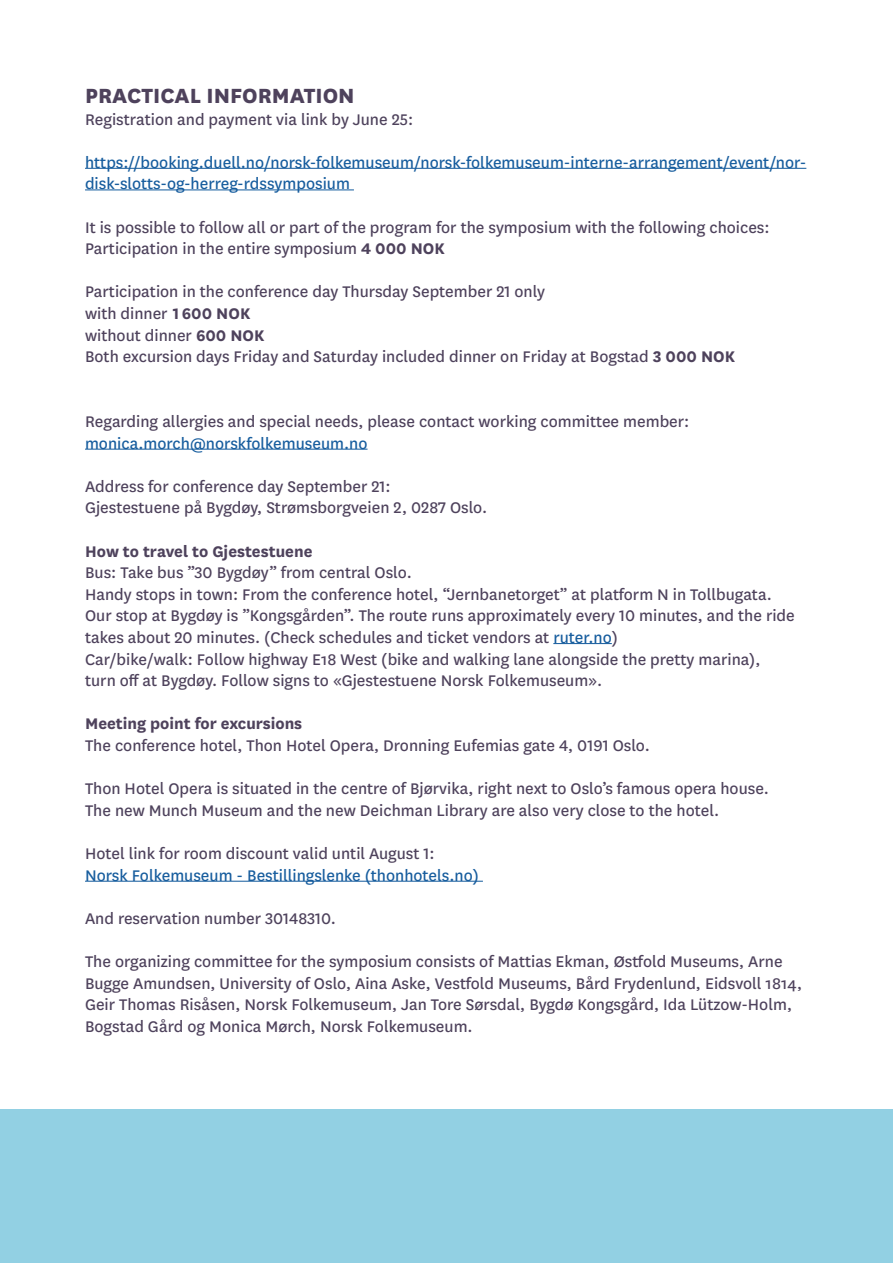
<style>
.page{position:relative;width:893px;height:1263px;background:#fff}
.page>*{position:absolute;margin:0;border:0;box-sizing:border-box;transform-origin:0 0}
.t1{font:800 24px "National";color:#4e425c}
.t2{font:18px/21.6px "National";color:#4e425c}
.t3{font:18px/21.6px "National";color:#175d9e}
.t4{font:700 18px "National";color:#4e425c}
.s1{font-weight:700}
.s2{color:#175d9e}
</style>
<div class="page">
<div style="left:0;top:1109px;width:893px;height:154px;background:#92d0e3"></div>
<hr style="left:85px;top:168px;width:721px;height:1px;background:#175d9e">
<hr style="left:85px;top:189px;width:269px;height:1px;background:#175d9e">
<hr style="left:85px;top:449px;width:283px;height:1px;background:#175d9e">
<hr style="left:553px;top:643px;width:59px;height:1px;background:#175d9e">
<hr style="left:85px;top:881px;width:398px;height:1px;background:#175d9e">
<h1 class="t1" style="left:85px;top:78px;width:271px">PRACTICAL INFORMATION</h1>
<p class="t2" style="left:85px;top:107px;width:330px">Registration and payment via link by June 25:</p>
<p class="t3" style="left:85px;top:151px;width:723px">https://booking.duell.no/norsk-folkemuseum/norsk-folkemuseum-interne-arrangement/event/nor&shy;disk-slotts-og-herreg-rdssymposium</p>
<p class="t2" style="left:85px;top:215px;width:686px">It is possible to follow all or part of the program for the symposium with the following choices:<br>Participation in the entire symposium <span class="s1">4 000 NOK</span></p>
<p class="t2" style="left:85px;top:280px;width:652px">Participation in the conference day Thursday September 21 only<br>with dinner <span class="s1">1 600 NOK<br></span>without dinner <span class="s1">600 NOK<br></span>Both excursion days Friday and Saturday included dinner on Friday at Bogstad <span class="s1">3 000 NOK</span></p>
<p class="t2" style="left:85px;top:410px;width:606px">Regarding allergies and special needs, please contact working committee member:</p>
<p class="t3" style="left:85px;top:431px;width:284px">monica.morch@norskfolkemuseum.no</p>
<p class="t2" style="left:85px;top:475px;width:404px">Address for conference day September 21:<br>Gjestestuene på Bygdøy, Strømsborgveien 2, 0287 Oslo.</p>
<p class="t4" style="left:85px;top:538px;width:229px">How to travel to Gjestestuene</p>
<p class="t2" style="left:85px;top:561px;width:711px">Bus: Take bus ”30 Bygdøy” from central Oslo.<br>Handy stops in town: From the conference hotel, “Jernbanetorget” at platform N in Tollbugata.<br>Our stop at Bygdøy is ”Kongsgården”. The route runs approximately every 10 minutes, and the ride takes about 20 minutes. (Check schedules and ticket vendors at <span class="s2">ruter.no</span>)<br>Car/bike/walk: Follow highway E18 West (bike and walking lane alongside the pretty marina), turn off at Bygdøy. Follow signs to «Gjestestuene Norsk Folkemuseum».</p>
<p class="t4" style="left:85px;top:711px;width:219px">Meeting point for excursions</p>
<p class="t2" style="left:85px;top:734px;width:566px">The conference hotel, Thon Hotel Opera, Dronning Eufemias gate 4, 0191 Oslo.</p>
<p class="t2" style="left:85px;top:777px;width:686px">Thon Hotel Opera is situated in the centre of Bjørvika, right next to Oslo’s famous opera house.<br>The new Munch Museum and the new Deichman Library are also very close to the hotel.</p>
<p class="t2" style="left:85px;top:842px;width:351px">Hotel link for room discount valid until August 1:</p>
<p class="t3" style="left:85px;top:863px;width:395px">Norsk Folkemuseum - Bestillingslenke (thonhotels.no)</p>
<p class="t2" style="left:85px;top:907px;width:252px">And reservation number 30148310.</p>
<p class="t2" style="left:85px;top:950px;width:719px">The organizing committee for the symposium consists of Mattias Ekman, Østfold Museums, Arne Bugge Amundsen, University of Oslo, Aina Aske, Vestfold Museums, Bård Frydenlund, Eidsvoll 1814, Geir Thomas Risåsen, Norsk Folkemuseum, Jan Tore Sørsdal, Bygdø Kongsgård, Ida Lützow-Holm, Bogstad Gård og Monica Mørch, Norsk Folkemuseum.</p>
</div>
